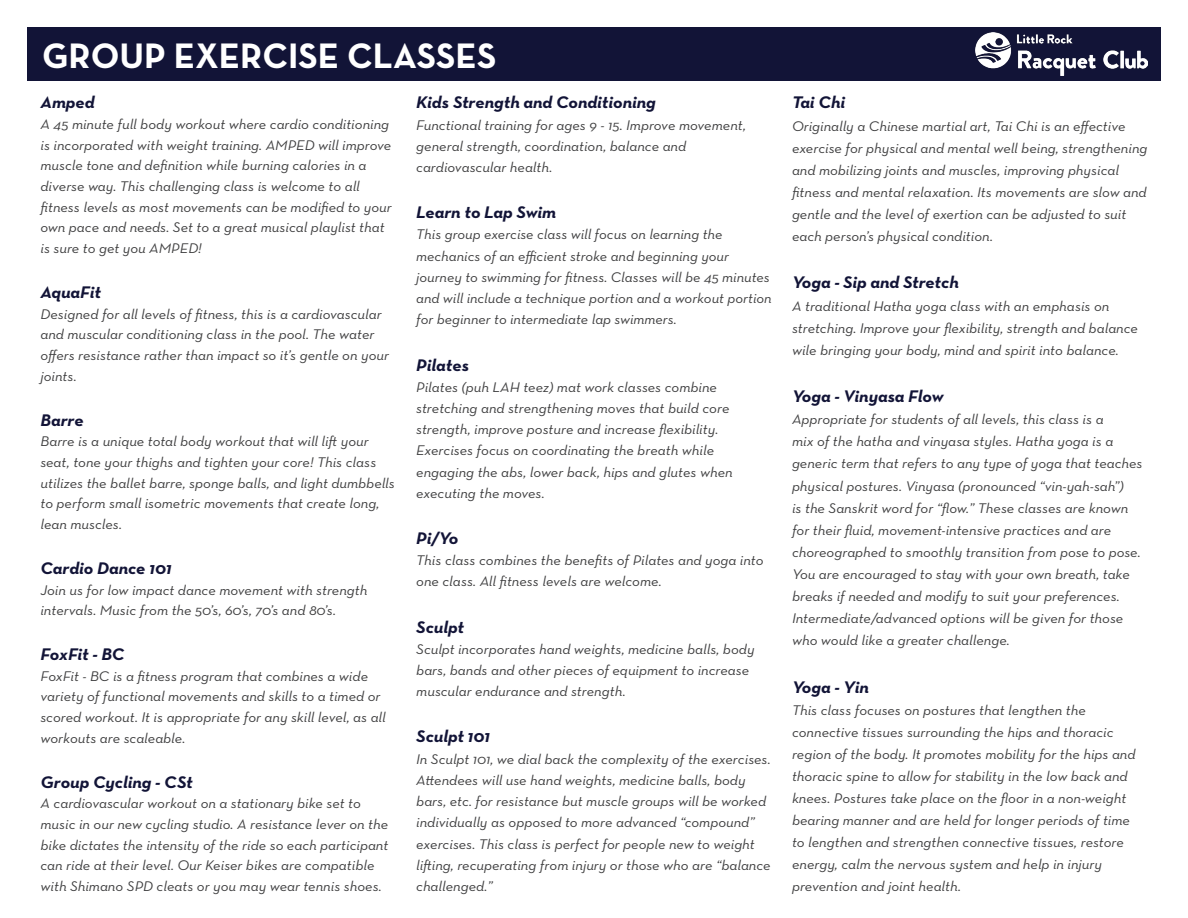
<style>
.page{position:relative;width:1188px;height:918px;background:#fff}
.page>*{position:absolute;margin:0;border:0;box-sizing:border-box;transform-origin:0 0}
.t1{font:700 36px "Neutra Text Exp";color:#fff}
.t2{font:italic 700 17.1px "Neutra Text Exp";color:#121437;scale:1.05 1}
.t3{font:italic 14.25px/22px "Neutra Text Exp";color:#3e3e3f;scale:1.05 1}
.t4{font:italic 14.25px/21.3px "Neutra Text Exp";color:#3e3e3f;scale:1.04 1}
</style>
<div class="page">
<div style="left:27px;top:27px;width:1134px;height:54px;background:#121437"></div>
<img style="left:976px;top:32px;width:172px;height:44px">
<p class="t1" style="left:42px;top:33px;width:456px">GROUP EXERCISE CLASSES</p>
<p class="t2" style="left:40px;top:92px;width:53px">Amped</p>
<p class="t3" style="left:40px;top:114px;width:336px;line-height:20.7px">A 45 minute full body workout where cardio conditioning is incorporated with weight training. AMPED will improve muscle tone and definition while burning calories in a diverse way. This challenging class is welcome to all fitness levels as most movements can be modified to your own pace and needs. Set to a great musical playlist that is sure to get you AMPED!</p>
<p class="t2" style="left:40px;top:281px;width:59px">AquaFit</p>
<p class="t3" style="left:40px;top:303px;width:333px;line-height:20.7px">Designed for all levels of fitness, this is a cardiovascular and muscular conditioning class in the pool. The water offers resistance rather than impact so it’s gentle on your joints.</p>
<p class="t2" style="left:40px;top:409px;width:43px">Barre</p>
<p class="t3" style="left:40px;top:431px;width:339px;line-height:20.7px">Barre is a unique total body workout that will lift your seat, tone your thighs and tighten your core! This class utilizes the ballet barre, sponge balls, and light dumbbells to perform small isometric movements that create long, lean muscles.</p>
<p class="t2" style="left:40px;top:557px;width:126px">Cardio Dance 101</p>
<p class="t3" style="left:40px;top:579px;width:313px;line-height:20.7px">Join us for low impact dance movement with strength intervals. Music from the 50’s, 60’s, 70’s and 80’s.</p>
<p class="t2" style="left:40px;top:643px;width:82px">FoxFit - BC</p>
<p class="t3" style="left:40px;top:665px;width:330px;line-height:20.7px">FoxFit - BC is a fitness program that combines a wide variety of functional movements and skills to a timed or scored workout. It is appropriate for any skill level, as all workouts are scaleable.</p>
<p class="t2" style="left:40px;top:771px;width:146px">Group Cycling - CSt</p>
<p class="t3" style="left:40px;top:793px;width:333px;line-height:20.7px">A cardiovascular workout on a stationary bike set to music in our new cycling studio. A resistance lever on the bike dictates the intensity of the ride so each participant can ride at their level. Our Keiser bikes are compatible with Shimano SPD cleats or you may wear tennis shoes.</p>
<p class="t2" style="left:416px;top:92px;width:230px">Kids Strength and Conditioning</p>
<p class="t3" style="left:416px;top:114px;width:316px;line-height:21.3px">Functional training for ages 9 - 15. Improve movement, general strength, coordination, balance and cardiovascular health.</p>
<p class="t2" style="left:416px;top:201px;width:135px">Learn to Lap Swim</p>
<p class="t4" style="left:416px;top:224px;width:343px">This group exercise class will focus on learning the mechanics of an efficient stroke and beginning your journey to swimming for fitness. Classes will be 45 minutes and will include a technique portion and a workout portion for beginner to intermediate lap swimmers.</p>
<p class="t2" style="left:416px;top:354px;width:52px">Pilates</p>
<p class="t3" style="left:416px;top:376px;width:303px;line-height:21.3px">Pilates (puh LAH teez) mat work classes combine stretching and strengthening moves that build core strength, improve posture and increase flexibility.<br>Exercises focus on coordinating the breath while engaging the abs, lower back, hips and glutes when executing the moves.</p>
<p class="t2" style="left:416px;top:527px;width:42px">Pi/Yo</p>
<p class="t3" style="left:416px;top:550px;width:332px;line-height:21.3px">This class combines the benefits of Pilates and yoga into one class. All fitness levels are welcome.</p>
<p class="t2" style="left:416px;top:616px;width:47px">Sculpt</p>
<p class="t3" style="left:416px;top:638px;width:324px;line-height:21.3px">Sculpt incorporates hand weights, medicine balls, body bars, bands and other pieces of equipment to increase muscular endurance and strength.</p>
<p class="t2" style="left:416px;top:726px;width:72px">Sculpt 101</p>
<p class="t3" style="left:416px;top:748px;width:339px;line-height:21.3px">In Sculpt 101, we dial back the complexity of the exercises.<br>Attendees will use hand weights, medicine balls, body bars, etc. for resistance but muscle groups will be worked individually as opposed to more advanced “compound” exercises. This class is perfect for people new to weight lifting, recuperating from injury or those who are “balance challenged.”</p>
<p class="t2" style="left:792px;top:92px;width:52px">Tai Chi</p>
<p class="t3" style="left:792px;top:114px;width:340px">Originally a Chinese martial art, Tai Chi is an effective exercise for physical and mental well being, strengthening and mobilizing joints and muscles, improving physical fitness and mental relaxation. Its movements are slow and gentle and the level of exertion can be adjusted to suit each person’s physical condition.</p>
<p class="t2" style="left:792px;top:272px;width:160px">Yoga - Sip and Stretch</p>
<p class="t3" style="left:792px;top:294px;width:331px">A traditional Hatha yoga class with an emphasis on stretching. Improve your flexibility, strength and balance wile bringing your body, mind and spirit into balance.</p>
<p class="t2" style="left:792px;top:385px;width:146px">Yoga - Vinyasa Flow</p>
<p class="t3" style="left:792px;top:408px;width:335px">Appropriate for students of all levels, this class is a<br>mix of the hatha and vinyasa styles. Hatha yoga is a generic term that refers to any type of yoga that teaches physical postures. Vinyasa (pronounced “vin-yah-sah”)<br>is the Sanskrit word for “flow.” These classes are known for their fluid, movement-intensive practices and are choreographed to smoothly transition from pose to pose.<br>You are encouraged to stay with your own breath, take breaks if needed and modify to suit your preferences.<br>Intermediate/advanced options will be given for those who would like a greater challenge.</p>
<p class="t2" style="left:792px;top:676px;width:75px">Yoga - Yin</p>
<p class="t3" style="left:792px;top:699px;width:329px">This class focuses on postures that lengthen the connective tissues surrounding the hips and thoracic region of the body. It promotes mobility for the hips and thoracic spine to allow for stability in the low back and knees. Postures take place on the floor in a non-weight bearing manner and are held for longer periods of time to lengthen and strengthen connective tissues, restore energy, calm the nervous system and help in injury prevention and joint health.</p>
</div>
